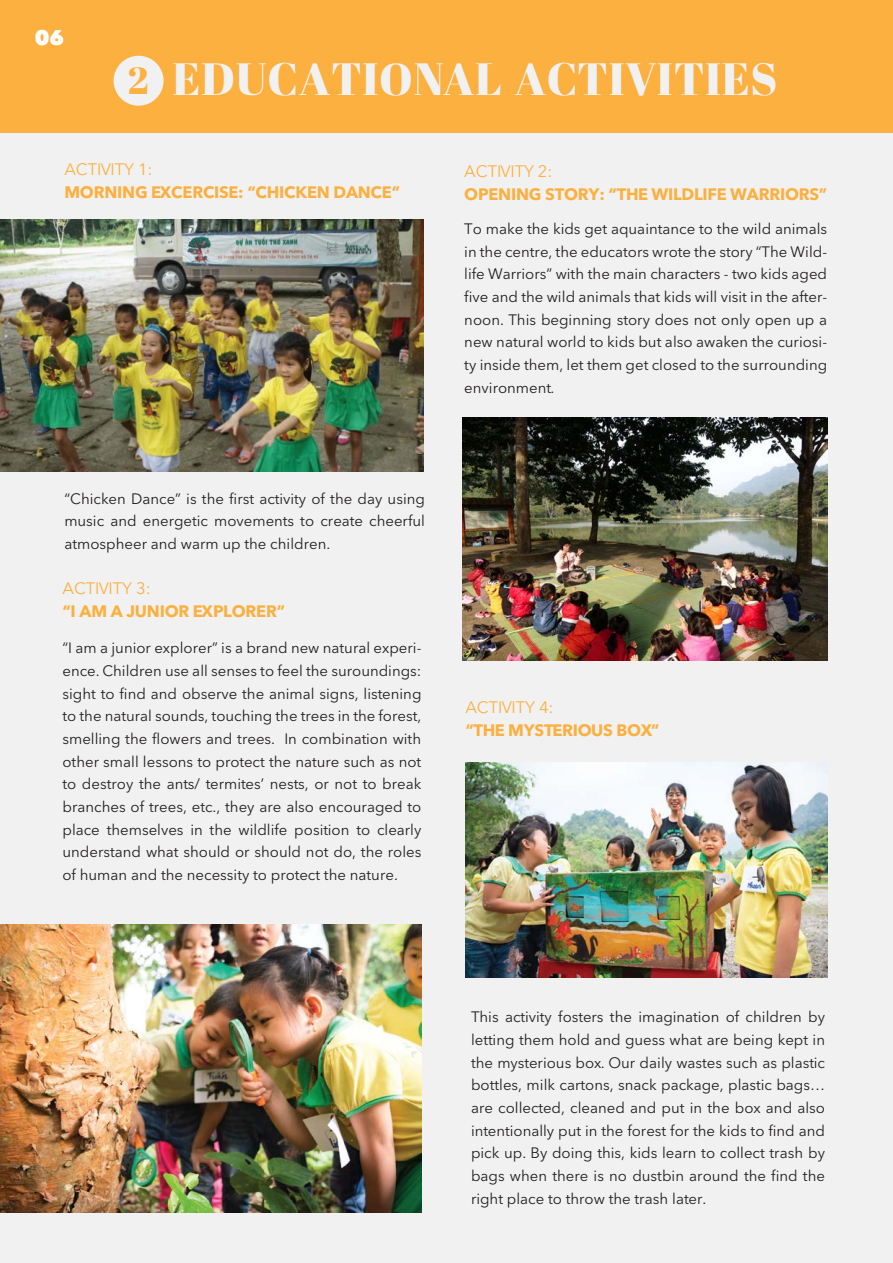
<style>
.page{position:relative;width:893px;height:1263px;background:#f1f1f2}
.page>*{position:absolute;margin:0;border:0;box-sizing:border-box;transform-origin:0 0}
.t1{font:45px "VNF Abril Fatface";letter-spacing:.015em;color:#f1f1f2}
.t2{font:800 21px "Avenir Next LT Pro";color:#fff}
.t3{font:700 16.5px "Avenir Next LT Pro";letter-spacing:-.015em;color:#fbb040}
.t4{font:16.5px "Avenir Next LT Pro";color:#fbb040}
.t5{font:15px/22.6px "Avenir Next LT Pro";color:#231f20;text-align:justify}
.s1{font-size:37.5px;color:#fbb040}
</style>
<div class="page">
<div style="left:0;top:0;width:893px;height:133px;background:#fbb040"></div>
<div style="left:114px;top:56px;width:50px;height:50px;background:#f1f1f2;border-radius:50%"></div>
<img style="left:0;top:219px;width:423px;height:252px">
<img style="left:465px;top:762px;width:363px;height:215px">
<img style="left:0;top:924px;width:421px;height:288px">
<img style="left:463px;top:417px;width:364px;height:243px">
<h2 class="t2" style="left:35px;top:24px;width:31px">06</h2>
<h1 class="t1" style="left:128px;top:45px;width:651px"><span class="s1">2</span> EDUCATIONAL ACTIVITIES</h1>
<p class="t4" style="left:64px;top:155px;width:90px">ACTIVITY 1:</p>
<p class="t3" style="left:64px;top:178px;width:337px">MORNING EXCERCISE: “CHICKEN DANCE”</p>
<p class="t5" style="left:64px;top:486px;width:362px">“Chicken Dance” is the first activity of the day using music and energetic movements to create cheerful atmospheer and warm up the children.</p>
<p class="t4" style="left:62px;top:574px;width:90px">ACTIVITY 3:</p>
<p class="t3" style="left:62px;top:597px;width:224px">“I AM A JUNIOR EXPLORER”</p>
<p class="t5" style="left:62px;top:636px;width:360px">“I am a junior explorer” is a brand new natural experi&shy;ence. Children use all senses to feel the suroundings: sight to find and observe the animal signs, listening to the natural sounds, touching the trees in the forest, smelling the flowers and trees. In combination with other small lessons to protect the nature such as not to destroy the ants/ termites’ nests, or not to break branches of trees, etc., they are also encouraged to place themselves in the wildlife position to clearly understand what should or should not do, the roles of human and the necessity to protect the nature.</p>
<p class="t4" style="left:464px;top:157px;width:90px">ACTIVITY 2:</p>
<p class="t3" style="left:464px;top:180px;width:364px">OPENING STORY: “THE WILDLIFE WARRIORS”</p>
<p class="t5" style="left:464px;top:217px;width:364px">To make the kids get aquaintance to the wild animals in the centre, the educators wrote the story “The Wild&shy;life Warriors” with the main characters - two kids aged five and the wild animals that kids will visit in the after&shy;noon. This beginning story does not only open up a new natural world to kids but also awaken the curiosi&shy;ty inside them, let them get closed to the surrounding environment.</p>
<p class="t4" style="left:465px;top:693px;width:90px">ACTIVITY 4:</p>
<p class="t3" style="left:465px;top:716px;width:196px">“THE MYSTERIOUS BOX”</p>
<p class="t5" style="left:471px;top:1005px;width:356px">This activity fosters the imagination of children by letting them hold and guess what are being kept in the mysterious box. Our daily wastes such as plastic bottles, milk cartons, snack package, plastic bags… are collected, cleaned and put in the box and also intentionally put in the forest for the kids to find and pick up. By doing this, kids learn to collect trash by bags when there is no dustbin around the find the right place to throw the trash later.</p>
</div>
